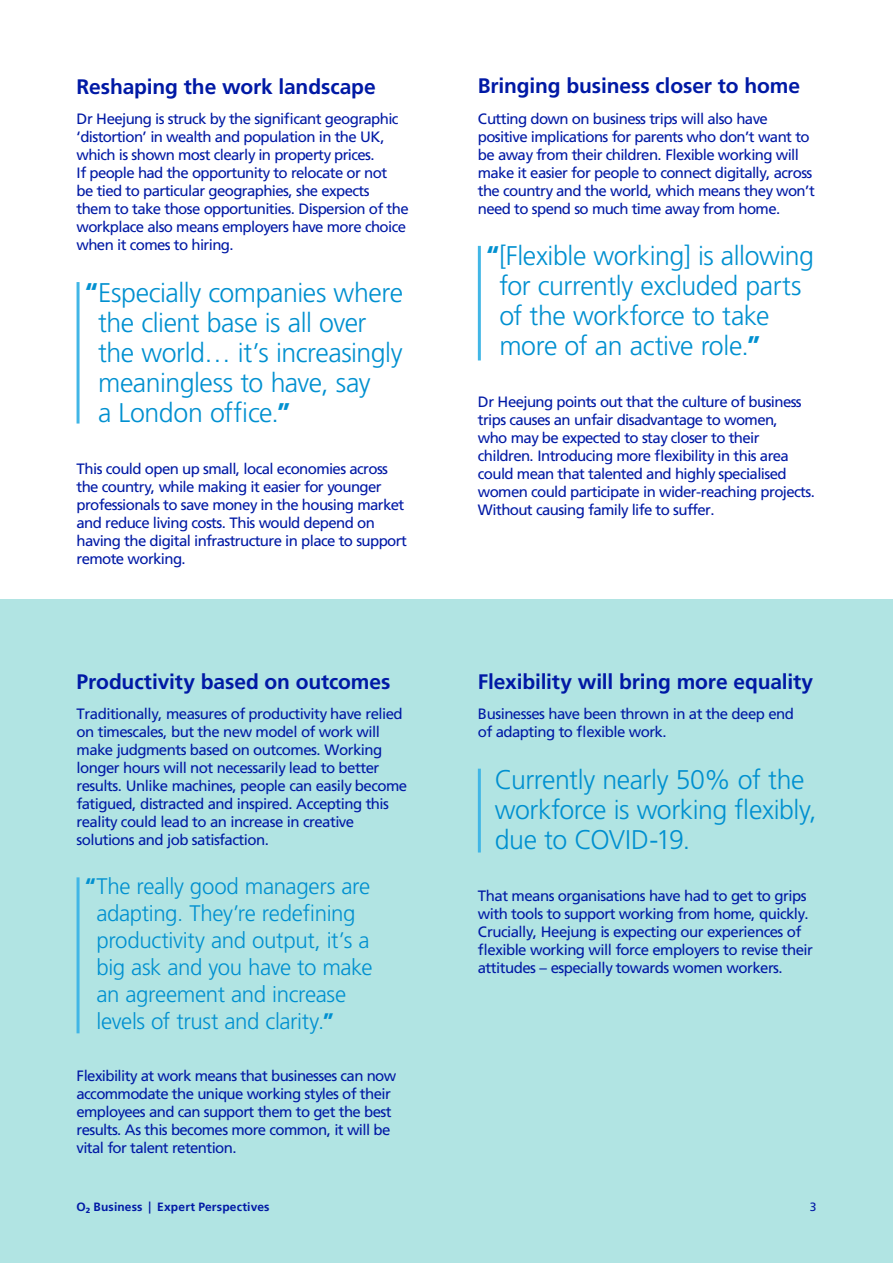
<style>
.page{position:relative;width:893px;height:1263px;background:#fff}
.page>*{position:absolute;margin:0;border:0;box-sizing:border-box;transform-origin:0 0}
.Quote_in_body_copy{font:27px/30px "Frutiger VCCP45 Lt";letter-spacing:-.015em;color:#0090d0}
.Pull_Stat{font:27px/30px "Frutiger VCCP45 Lt";letter-spacing:-.01em;color:#0090d0}
.Quote_in_body_copy_2{font:22.5px/27px "Frutiger VCCP45 Lt";letter-spacing:-.01em;color:#0090d0}
.Subhead_14_16_8{font:21px "Frutiger VCCP65 Bd";letter-spacing:-.005em;color:#0019a5}
.Body_Copy_10_12{font:15px/18px "Frutiger VCCP55 Rm";letter-spacing:-.02em;color:#0019a5}
.t1{font:12px "Frutiger VCCP65 Bd";letter-spacing:.015em;color:#0019a5}
.t2{font:12px "Frutiger VCCP55 Rm";color:#0019a5}
.s1{font-family:"Frutiger VCCP65 Bd"}
</style>
<div class="page">
<div style="left:0;top:600px;width:893px;height:663px;background:#b1e4e3"></div>
<hr style="left:77px;top:877px;width:3px;height:156px;background:#41b6e6">
<hr style="left:478px;top:246px;width:3px;height:114px;background:#41b6e6">
<hr style="left:478px;top:769px;width:3px;height:83px;background:#41b6e6">
<hr style="left:77px;top:282px;width:3px;height:141px;background:#41b6e6">
<p class="Subhead_14_16_8" style="left:77px;top:74px;width:301px">Reshaping the work landscape</p>
<p class="Body_Copy_10_12" style="left:77px;top:110px;width:333px">Dr Heejung is struck by the significant geographic ‘distortion’ in wealth and population in the UK, which is shown most clearly in property prices.<br>If people had the opportunity to relocate or not<br>be tied to particular geographies, she expects<br>them to take those opportunities. Dispersion of the workplace also means employers have more choice when it comes to hiring.</p>
<p class="Quote_in_body_copy" style="left:98px;top:277px;width:306px;text-indent:-13px"><span class="s1">“</span>Especially companies where the client base is all over the world… it’s increasingly meaningless to have, say<br>a London office.<span class="s1">”</span></p>
<p class="Body_Copy_10_12" style="left:77px;top:459px;width:331px">This could open up small, local economies across the country, while making it easier for younger professionals to save money in the housing market and reduce living costs. This would depend on having the digital infrastructure in place to support remote working.</p>
<p class="Subhead_14_16_8" style="left:77px;top:669px;width:315px">Productivity based on outcomes</p>
<p class="Body_Copy_10_12" style="left:77px;top:705px;width:332px">Traditionally, measures of productivity have relied on timescales, but the new model of work will make judgments based on outcomes. Working longer hours will not necessarily lead to better results. Unlike machines, people can easily become fatigued, distracted and inspired. Accepting this reality could lead to an increase in creative solutions and job satisfaction.</p>
<p class="Quote_in_body_copy_2" style="left:96px;top:872px;width:278px;text-indent:-11px"><span class="s1">“</span>The really good managers are adapting. They’re redefining productivity and output, it’s a big ask and you have to make an agreement and increase levels of trust and clarity.<span class="s1">”</span></p>
<p class="Body_Copy_10_12" style="left:77px;top:1066px;width:321px">Flexibility at work means that businesses can now accommodate the unique working styles of their employees and can support them to get the best results. As this becomes more common, it will be vital for talent retention.</p>
<p class="Subhead_14_16_8" style="left:478px;top:74px;width:324px">Bringing business closer to home</p>
<p class="Body_Copy_10_12" style="left:478px;top:110px;width:338px">Cutting down on business trips will also have positive implications for parents who don’t want to be away from their children. Flexible working will make it easier for people to connect digitally, across the country and the world, which means they won’t need to spend so much time away from home.</p>
<p class="Quote_in_body_copy" style="left:499px;top:241px;width:316px;text-indent:-13px"><span class="s1">“</span>[Flexible working] is allowing for currently excluded parts of the workforce to take more of an active role.<span class="s1">”</span></p>
<p class="Body_Copy_10_12" style="left:478px;top:393px;width:339px">Dr Heejung points out that the culture of business trips causes an unfair disadvantage to women,<br>who may be expected to stay closer to their children. Introducing more flexibility in this area could mean that talented and highly specialised women could participate in wider-reaching projects.<br>Without causing family life to suffer.</p>
<p class="Subhead_14_16_8" style="left:478px;top:669px;width:337px">Flexibility will bring more equality</p>
<p class="Body_Copy_10_12" style="left:478px;top:705px;width:317px">Businesses have been thrown in at the deep end of adapting to flexible work.</p>
<p class="Pull_Stat" style="left:495px;top:764px;width:323px">Currently nearly 50% of the workforce is working flexibly, due to COVID-19.</p>
<p class="Body_Copy_10_12" style="left:478px;top:886px;width:336px">That means organisations have had to get to grips with tools to support working from home, quickly.<br>Crucially, Heejung is expecting our experiences of flexible working will force employers to revise their attitudes – especially towards women workers.</p>
<p class="t1" style="left:77px;top:1199px;width:194px">O<sub>2</sub> Business | Expert Perspectives</p>
<p class="t2" style="left:810px;top:1199px;width:8px">3</p>
</div>
